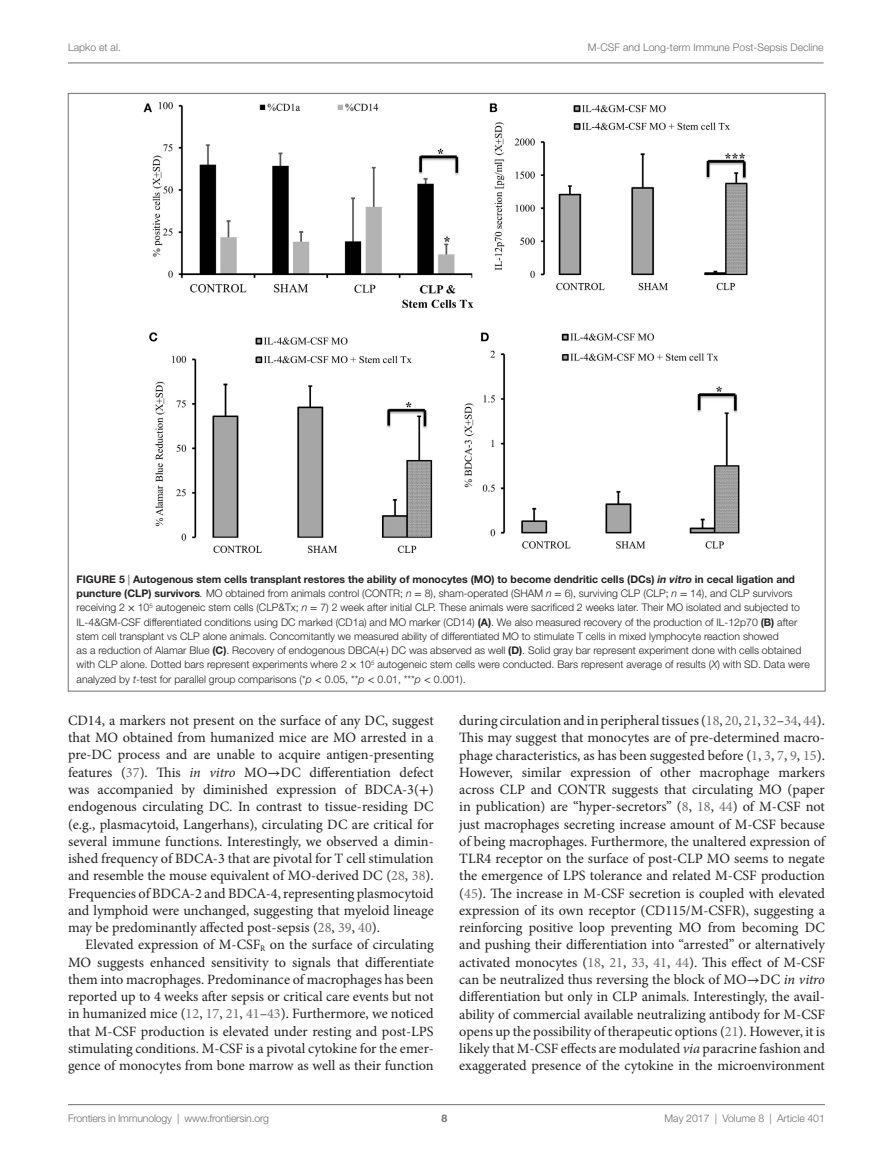
<style>
.page{position:relative;width:893px;height:1170px;background:#fff}
.page>*{position:absolute;margin:0;border:0;box-sizing:border-box;transform-origin:0 0}
.t1{font:14.25px/17.2px "Minion Pro";color:#231f20;text-align:justify}
.t2{font:300 10.5px/14.2px "Helvetica Neue LT Std";color:#231f20}
.t3{font:300 10.5px "Helvetica Neue LT Std";color:#6c6d70}
.t4{font:700 10.5px "Helvetica Neue LT Std";color:#6c6d70}
.s1{font-weight:700}
.s2{font-weight:700;font-style:italic}
.s3{font-style:italic}
.s4{font-family:"STIX General";font-weight:400}
.s5{color:#6c6d70}
.s6{font-family:"STIX General"}
</style>
<div class="page">
<img style="left:143px;top:102px;width:605px;height:451px">
<hr style="left:68px;top:63px;width:756px;height:1px;background:#6c6d70">
<hr style="left:68px;top:1104px;width:757px;height:1px;background:#6c6d70">
<p class="t3" style="left:68px;top:41px;width:54px">Lapko et al.</p>
<p class="t3" style="left:588px;top:41px;width:237px">M-CSF and Long-term Immune Post-Sepsis Decline</p>
<p class="t2" style="left:77px;top:571px;width:735px"><span class="s1">Figure 5</span> | <span class="s1">Autogenous stem cells transplant restores the ability of monocytes (MO) to become dendritic cells (DCs)</span> <span class="s2">in vitro</span> <span class="s1">in cecal ligation and puncture (CLP) survivors</span><span class="s3">.</span> MO obtained from animals control (CONTR; <span class="s3">n</span> <span class="s4">=</span> 8), sham-operated (SHAM <span class="s3">n</span> <span class="s4">=</span> 6), surviving CLP (CLP; <span class="s3">n</span> <span class="s4">=</span> 14), and CLP survivors receiving 2 <span class="s4">×</span> 10<sup>5</sup> autogeneic stem cells (CLP&amp;Tx; <span class="s3">n</span> <span class="s4">=</span> 7) 2 week after initial CLP. These animals were sacrificed 2 weeks later. Their MO isolated and subjected to IL-4&amp;GM-CSF differentiated conditions using DC marked (CD1a) and MO marker (CD14) <span class="s1">(A)</span>. We also measured recovery of the production of IL-12p70 <span class="s1">(B)</span> after stem cell transplant vs CLP alone animals. Concomitantly we measured ability of differentiated MO to stimulate T cells in mixed lymphocyte reaction showed<br>as a reduction of Alamar Blue <span class="s1">(C)</span>. Recovery of endogenous DBCA(<span class="s4">+</span>) DC was abserved as well <span class="s1">(D)</span>. Solid gray bar represent experiment done with cells obtained with CLP alone. Dotted bars represent experiments where 2 <span class="s4">×</span> 10<sup>5</sup> autogeneic stem cells were conducted. Bars represent average of results (<span class="s3">X</span>) with SD. Data were analyzed by <span class="s3">t</span>-test for parallel group comparisons (*<span class="s3">p</span> <span class="s4">&lt;</span> 0.05, **<span class="s3">p</span> <span class="s4">&lt;</span> 0.01, ***<span class="s3">p</span> <span class="s4">&lt;</span> 0.001).</p>
<p class="t1" style="left:68px;top:711px;width:367px">CD14, a markers not present on the surface of any DC, suggest that MO obtained from humanized mice are MO arrested in a pre-DC process and are unable to acquire antigen-presenting features (<span class="s5">37</span>). This <span class="s3">in vitro</span> MO<span class="s6">→</span>DC differentiation defect was accompanied by diminished expression of BDCA-3(<span class="s6">+</span>) endogenous circulating DC. In contrast to tissue-residing DC (e.g., plasmacytoid, Langerhans), circulating DC are critical for several immune functions. Interestingly, we observed a dimin&shy;ished frequency of BDCA-3 that are pivotal for T cell stimulation and resemble the mouse equivalent of MO-derived DC (<span class="s5">28</span>, <span class="s5">38</span>).<br>Frequencies of BDCA-2 and BDCA-4, representing plasmocytoid and lymphoid were unchanged, suggesting that myeloid lineage may be predominantly affected post-sepsis (<span class="s5">28</span>, <span class="s5">39</span>, <span class="s5">40</span>).</p>
<p class="t1" style="left:68px;top:936px;width:367px;text-indent:17px">Elevated expression of M-CSF<sub>R</sub> on the surface of circulating MO suggests enhanced sensitivity to signals that differentiate them into macrophages. Predominance of macrophages has been reported up to 4 weeks after sepsis or critical care events but not in humanized mice (<span class="s5">12</span>, <span class="s5">17</span>, <span class="s5">21</span>, <span class="s5">41</span>–<span class="s5">43</span>). Furthermore, we noticed that M-CSF production is elevated under resting and post-LPS stimulating conditions. M-CSF is a pivotal cytokine for the emer&shy;gence of monocytes from bone marrow as well as their function</p>
<p class="t1" style="left:459px;top:711px;width:367px">during circulation and in peripheral tissues (<span class="s5">18</span>, <span class="s5">20</span>, <span class="s5">21</span>, <span class="s5">32</span>–<span class="s5">34</span>, <span class="s5">44</span>).<br>This may suggest that monocytes are of pre-determined macro&shy;phage characteristics, as has been suggested before (<span class="s5">1</span>, <span class="s5">3</span>, <span class="s5">7</span>, <span class="s5">9</span>, <span class="s5">15</span>).<br>However, similar expression of other macrophage markers across CLP and CONTR suggests that circulating MO (paper in publication) are “hyper-secretors” (<span class="s5">8</span>, <span class="s5">18</span>, <span class="s5">44</span>) of M-CSF not just macrophages secreting increase amount of M-CSF because of being macrophages. Furthermore, the unaltered expression of TLR4 receptor on the surface of post-CLP MO seems to negate the emergence of LPS tolerance and related M-CSF production (<span class="s5">45</span>). The increase in M-CSF secretion is coupled with elevated expression of its own receptor (CD115/M-CSFR), suggesting a reinforcing positive loop preventing MO from becoming DC and pushing their differentiation into “arrested” or alternatively activated monocytes (<span class="s5">18</span>, <span class="s5">21</span>, <span class="s5">33</span>, <span class="s5">41</span>, <span class="s5">44</span>). This effect of M-CSF can be neutralized thus reversing the block of MO<span class="s6">→</span>DC <span class="s3">in vitro </span>differentiation but only in CLP animals. Interestingly, the avail&shy;ability of commercial available neutralizing antibody for M-CSF opens up the possibility of therapeutic options (<span class="s5">21</span>). However, it is likely that M-CSF effects are modulated <span class="s3">via</span> paracrine fashion and exaggerated presence of the cytokine in the microenvironment</p>
<p class="t3" style="left:68px;top:1111px;width:203px">Frontiers in Immunology | www.frontiersin.org</p>
<p class="t3" style="left:665px;top:1111px;width:162px">May 2017 | Volume 8 | Article 401</p>
<p class="t4" style="left:441px;top:1111px;width:7px">8</p>
</div>
